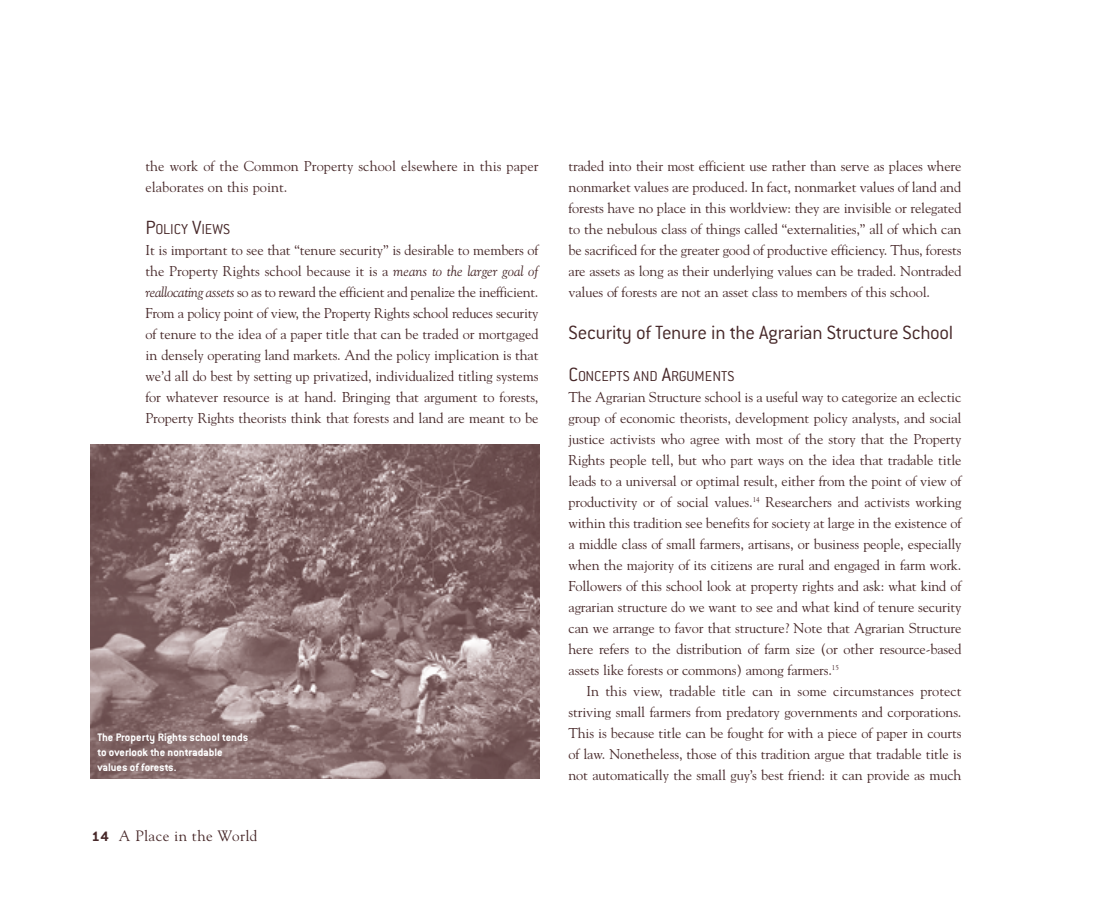
<style>
.page{position:relative;width:1107px;height:918px;background:#fff}
.page>*{position:absolute;margin:0;border:0;box-sizing:border-box;transform-origin:0 0}
.t1{font:300 21px "Conduit ITC";letter-spacing:-.01em;color:#472829}
.t2{font:300 15.75px "Conduit ITC";color:#472829}
.t3{font:15px "Goudy";letter-spacing:.025em;color:#472829}
.t4{font:14.25px/21px "Goudy";letter-spacing:-.01em;color:#472829;text-align:justify}
.t5{font:700 12px/15px "Conduit ITC";color:#fff}
.s1{font-size:21px}
.s2{font-style:italic}
.s3{font-family:"Conduit ITC";font-weight:700}
</style>
<div class="page">
<img style="left:90px;top:444px;width:450px;height:334px">
<p class="t4" style="left:146px;top:157px;width:394px">the work of the Common Property school elsewhere in this paper elaborates on this point.</p>
<p class="t2" style="left:146px;top:224px;width:86px"><span class="s1">P</span>OLICY <span class="s1">V</span>IEWS</p>
<p class="t4" style="left:146px;top:241px;width:395px">It is important to see that “tenure security” is desirable to members of the Property Rights school because it is a <span class="s2">means to the larger goal of reallocating assets</span> so as to reward the efficient and penalize the inefficient.<br>From a policy point of view, the Property Rights school reduces security of tenure to the idea of a paper title that can be traded or mortgaged in densely operating land markets. And the policy implication is that we’d all do best by setting up privatized, individualized titling systems for whatever resource is at hand. Bringing that argument to forests, Property Rights theorists think that forests and land are meant to be</p>
<p class="t5" style="left:98px;top:731px;width:152px">The Property Rights school tends to overlook the nontradable values of forests.</p>
<p class="t3" style="left:92px;top:829px;width:167px"><span class="s3">14</span> A Place in the World</p>
<p class="t4" style="left:568px;top:157px;width:395px">traded into their most efficient use rather than serve as places where nonmarket values are produced. In fact, nonmarket values of land and forests have no place in this worldview: they are invisible or relegated to the nebulous class of things called “externalities,” all of which can be sacrificed for the greater good of productive efficiency. Thus, forests are assets as long as their underlying values can be traded. Nontraded values of forests are not an asset class to members of this school.</p>
<p class="t1" style="left:568px;top:326px;width:386px">Security of Tenure in the Agrarian Structure School</p>
<p class="t2" style="left:568px;top:371px;width:167px"><span class="s1">C</span>ONCEPTS AND <span class="s1">A</span>RGUMENTS</p>
<p class="t4" style="left:568px;top:388px;width:394px">The Agrarian Structure school is a useful way to categorize an eclectic</p>
<p class="t4" style="left:568px;top:409px;width:394px">group of economic theorists, development policy analysts, and social</p>
<p class="t4" style="left:568px;top:430px;width:394px">justice activists who agree with most of the story that the Property</p>
<p class="t4" style="left:568px;top:451px;width:394px">Rights people tell, but who part ways on the idea that tradable title</p>
<p class="t4" style="left:568px;top:472px;width:394px">leads to a universal or optimal result, either from the point of view of</p>
<p class="t4" style="left:568px;top:493px;width:395px">productivity or of social values.<sup>14</sup> Researchers and activists working</p>
<p class="t4" style="left:568px;top:514px;width:394px">within this tradition see benefits for society at large in the existence of</p>
<p class="t4" style="left:568px;top:535px;width:395px">a middle class of small farmers, artisans, or business people, especially</p>
<p class="t4" style="left:568px;top:556px;width:394px">when the majority of its citizens are rural and engaged in farm work.</p>
<p class="t4" style="left:568px;top:577px;width:394px">Followers of this school look at property rights and ask: what kind of</p>
<p class="t4" style="left:568px;top:598px;width:394px">agrarian structure do we want to see and what kind of tenure security</p>
<p class="t4" style="left:568px;top:619px;width:395px">can we arrange to favor that structure? Note that Agrarian Structure</p>
<p class="t4" style="left:568px;top:640px;width:395px">here refers to the distribution of farm size (or other resource-based</p>
<p class="t4" style="left:568px;top:661px;width:272px">assets like forests or commons) among farmers.<sup>15</sup></p>
<p class="t4" style="left:586px;top:682px;width:377px">In this view, tradable title can in some circumstances protect</p>
<p class="t4" style="left:569px;top:703px;width:395px">striving small farmers from predatory governments and corporations.</p>
<p class="t4" style="left:569px;top:724px;width:394px">This is because title can be fought for with a piece of paper in courts</p>
<p class="t4" style="left:569px;top:745px;width:395px">of law. Nonetheless, those of this tradition argue that tradable title is</p>
<p class="t4" style="left:569px;top:766px;width:394px">not automatically the small guy’s best friend: it can provide as much</p>
</div>
